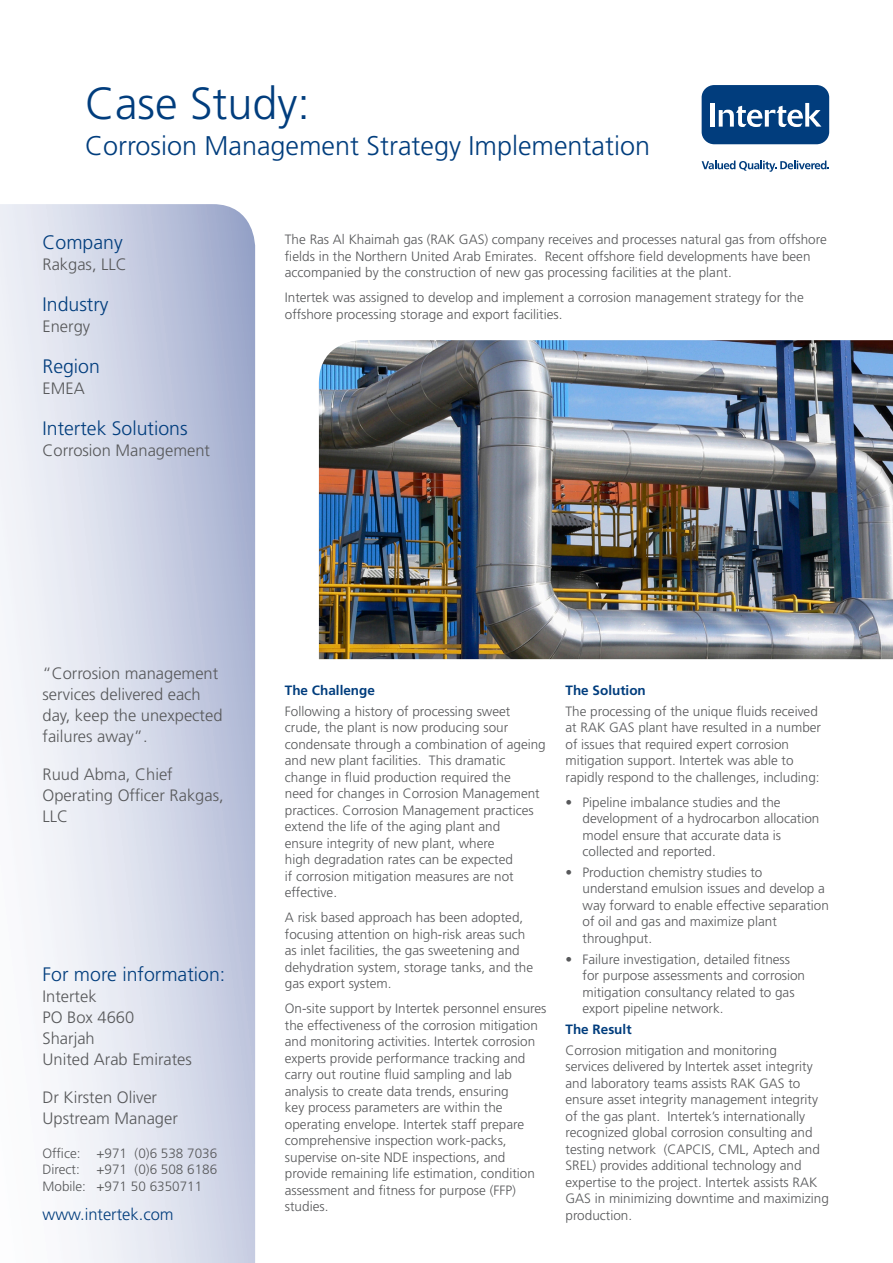
<style>
.page{position:relative;width:893px;height:1263px;background:#fff}
.page>*{position:absolute;margin:0;border:0;box-sizing:border-box;transform-origin:0 0}
.Heading__Title{font:300 45px "Frutiger LT Std";color:#013d7d}
.Heading__Title_sub{font:300 27px "Frutiger LT Std";color:#013d7d}
.Heading__medium_blue{font:300 19.5px "Frutiger LT Std";color:#013d7d}
.Body_Text__medium{font:300 16.5px/21px "Frutiger LT Std";color:#57585a}
.Body_Text__medium_bl{font:300 16.5px "Frutiger LT Std";color:#013d7d}
.Body_Text__small{font:300 13.5px/16.5px "Frutiger LT Std";color:#57585a}
.Heading__small_blue{font:700 13.5px "Frutiger LT Std";color:#013d7d}
</style>
<div class="page">
<div style="left:702px;top:85px;width:127px;height:59px;background:#013d7d;border-radius:13px"></div>
<div style="left:710px;top:103px;width:5px;height:24px;background:#fff"></div>
<svg style="left:719px;top:103px;width:102px;height:24px"></svg>
<svg style="left:702px;top:161px;width:127px;height:11px"></svg>
<svg style="left:0;top:204px;width:255px;height:1059px"></svg>
<img style="left:319px;top:340px;width:574px;height:319px">
<p class="Heading__Title" style="left:85px;top:78px;width:227px">Case Study:</p>
<p class="Heading__Title_sub" style="left:85px;top:131px;width:567px">Corrosion Management Strategy Implementation</p>
<p class="Heading__medium_blue" style="left:43px;top:231px;width:82px">Company</p>
<p class="Body_Text__medium" style="left:43px;top:254px;width:86px">Rakgas, LLC</p>
<p class="Heading__medium_blue" style="left:43px;top:293px;width:68px">Industry</p>
<p class="Body_Text__medium" style="left:43px;top:316px;width:49px">Energy</p>
<p class="Heading__medium_blue" style="left:43px;top:355px;width:59px">Region</p>
<p class="Body_Text__medium" style="left:43px;top:378px;width:44px">EMEA</p>
<p class="Heading__medium_blue" style="left:43px;top:417px;width:147px">Intertek Solutions</p>
<p class="Body_Text__medium" style="left:43px;top:440px;width:169px">Corrosion Management</p>
<p class="Body_Text__small" style="left:285px;top:231px;width:543px">The Ras Al Khaimah gas (RAK GAS) company receives and processes natural gas from offshore fields in the Northern United Arab Emirates. Recent offshore field developments have been accompanied by the construction of new gas processing facilities at the plant.</p>
<p class="Body_Text__small" style="left:285px;top:289px;width:520px">Intertek was assigned to develop and implement a corrosion management strategy for the offshore processing storage and export facilities.</p>
<p class="Body_Text__medium" style="left:43px;top:663px;width:182px">“Corrosion management services delivered each day, keep the unexpected failures away”.</p>
<p class="Body_Text__medium" style="left:43px;top:764px;width:183px">Ruud Abma, Chief<br>Operating Officer Rakgas,<br>LLC</p>
<p class="Heading__medium_blue" style="left:43px;top:964px;width:184px">For more information:</p>
<p class="Body_Text__medium" style="left:43px;top:986px;width:151px">Intertek<br>PO Box 4660<br>Sharjah<br>United Arab Emirates</p>
<p class="Body_Text__medium" style="left:43px;top:1087px;width:137px">Dr Kirsten Oliver<br>Upstream Manager</p>
<p class="Body_Text__small" style="left:43px;top:1145px;width:176px;text-align:justify">Office: +971 (0)6 538 7036<br>Direct: +971 (0)6 508 6186<br>Mobile: +971 50 6350711</p>
<p class="Body_Text__medium_bl" style="left:43px;top:1205px;width:133px">www.intertek.com</p>
<p class="Heading__small_blue" style="left:285px;top:682px;width:92px">The Challenge</p>
<p class="Body_Text__small" style="left:285px;top:703px;width:262px">Following a history of processing sweet crude, the plant is now producing sour condensate through a combination of ageing and new plant facilities. This dramatic change in fluid production required the<br>need for changes in Corrosion Management practices. Corrosion Management practices extend the life of the aging plant and<br>ensure integrity of new plant, where<br>high degradation rates can be expected<br>if corrosion mitigation measures are not effective.</p>
<p class="Body_Text__small" style="left:285px;top:909px;width:250px">A risk based approach has been adopted, focusing attention on high-risk areas such as inlet facilities, the gas sweetening and dehydration system, storage tanks, and the gas export system.</p>
<p class="Body_Text__small" style="left:285px;top:1000px;width:263px">On-site support by Intertek personnel ensures the effectiveness of the corrosion mitigation and monitoring activities. Intertek corrosion experts provide performance tracking and carry out routine fluid sampling and lab analysis to create data trends, ensuring<br>key process parameters are within the operating envelope. Intertek staff prepare comprehensive inspection work-packs, supervise on-site NDE inspections, and provide remaining life estimation, condition assessment and fitness for purpose (FFP) studies.</p>
<p class="Heading__small_blue" style="left:566px;top:682px;width:82px">The Solution</p>
<p class="Body_Text__small" style="left:566px;top:703px;width:257px">The processing of the unique fluids received at RAK GAS plant have resulted in a number of issues that required expert corrosion mitigation support. Intertek was able to rapidly respond to the challenges, including:</p>
<p class="Body_Text__small" style="left:583px;top:794px;width:238px;text-indent:-17px">• Pipeline imbalance studies and the development of a hydrocarbon allocation model ensure that accurate data is collected and reported.</p>
<p class="Body_Text__small" style="left:583px;top:864px;width:248px;text-indent:-17px">• Production chemistry studies to understand emulsion issues and develop a way forward to enable effective separation of oil and gas and maximize plant throughput.</p>
<p class="Body_Text__small" style="left:583px;top:951px;width:224px;text-indent:-17px">• Failure investigation, detailed fitness for purpose assessments and corrosion mitigation consultancy related to gas export pipeline network.</p>
<p class="Heading__small_blue" style="left:566px;top:1021px;width:68px">The Result</p>
<p class="Body_Text__small" style="left:566px;top:1042px;width:265px">Corrosion mitigation and monitoring<br>services delivered by Intertek asset integrity and laboratory teams assists RAK GAS to ensure asset integrity management integrity of the gas plant. Intertek’s internationally recognized global corrosion consulting and testing network (CAPCIS, CML, Aptech and SREL) provides additional technology and expertise to the project. Intertek assists RAK GAS in minimizing downtime and maximizing production.</p>
</div>
